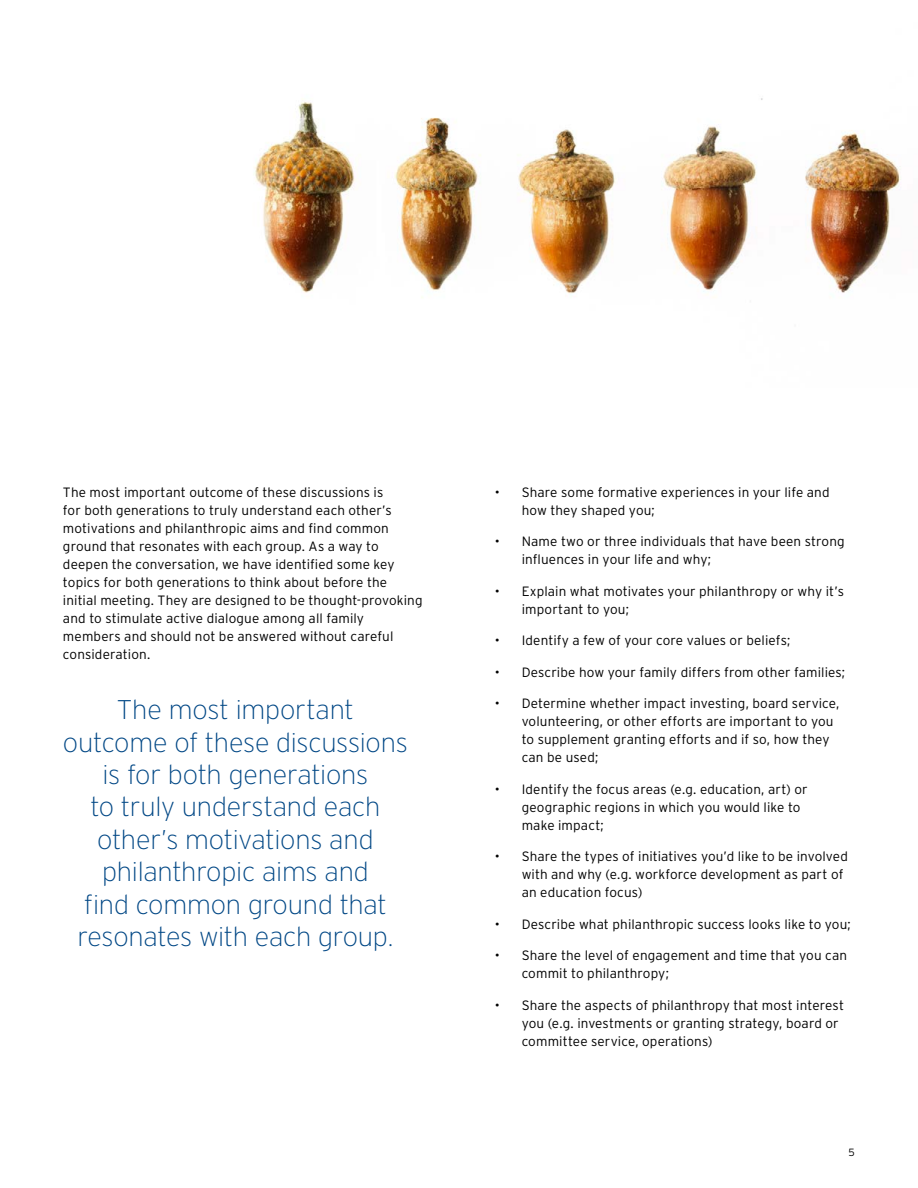
<style>
.page{position:relative;width:918px;height:1188px;background:#fff}
.page>*{position:absolute;margin:0;border:0;box-sizing:border-box;transform-origin:0 0}
.t1{font:200 27px/32.4px "Interstate";letter-spacing:-.01em;color:#004785;text-align:center}
.t2{font:300 13.5px/18px "Interstate";letter-spacing:.01em;color:#000}
.t3{font:300 10.5px "Interstate";color:#000}
</style>
<div class="page">
<img style="left:254px;top:98px;width:647px;height:200px">
<p class="t2" style="left:63px;top:483px;width:361px">The most important outcome of these discussions is<br>for both generations to truly understand each other’s motivations and philanthropic aims and find common ground that resonates with each group. As a way to deepen the conversation, we have identified some key topics for both generations to think about before the initial meeting. They are designed to be thought-provoking and to stimulate active dialogue among all family members and should not be answered without careful consideration.</p>
<p class="t2" style="left:522px;top:483px;width:309px;text-indent:-27px">• Share some formative experiences in your life and how they shaped you;</p>
<p class="t2" style="left:522px;top:532px;width:325px;text-indent:-27px">• Name two or three individuals that have been strong influences in your life and why;</p>
<p class="t2" style="left:522px;top:582px;width:324px;text-indent:-27px">• Explain what motivates your philanthropy or why it’s important to you;</p>
<p class="t2" style="left:495px;top:631px;width:297px">• Identify a few of your core values or beliefs;</p>
<p class="t2" style="left:495px;top:663px;width:352px">• Describe how your family differs from other families;</p>
<p class="t2" style="left:522px;top:694px;width:319px;text-indent:-27px">• Determine whether impact investing, board service, volunteering, or other efforts are important to you to supplement granting efforts and if so, how they can be used;</p>
<p class="t2" style="left:522px;top:780px;width:288px;text-indent:-27px">• Identify the focus areas (e.g. education, art) or geographic regions in which you would like to make impact;</p>
<p class="t2" style="left:522px;top:847px;width:328px;text-indent:-27px">• Share the types of initiatives you’d like to be involved with and why (e.g. workforce development as part of an education focus)</p>
<p class="t2" style="left:495px;top:915px;width:357px">• Describe what philanthropic success looks like to you;</p>
<p class="t2" style="left:522px;top:946px;width:327px;text-indent:-27px">• Share the level of engagement and time that you can commit to philanthropy;</p>
<p class="t2" style="left:522px;top:996px;width:324px;text-indent:-27px">• Share the aspects of philanthropy that most interest you (e.g. investments or granting strategy, board or committee service, operations)</p>
<h1 class="t1" style="left:63px;top:694px;width:346px">The most important outcome of these discussions is for both generations<br>to truly understand each other’s motivations and philanthropic aims and<br>find common ground that resonates with each group.</h1>
<p class="t3" style="left:849px;top:1146px;width:8px">5</p>
</div>
